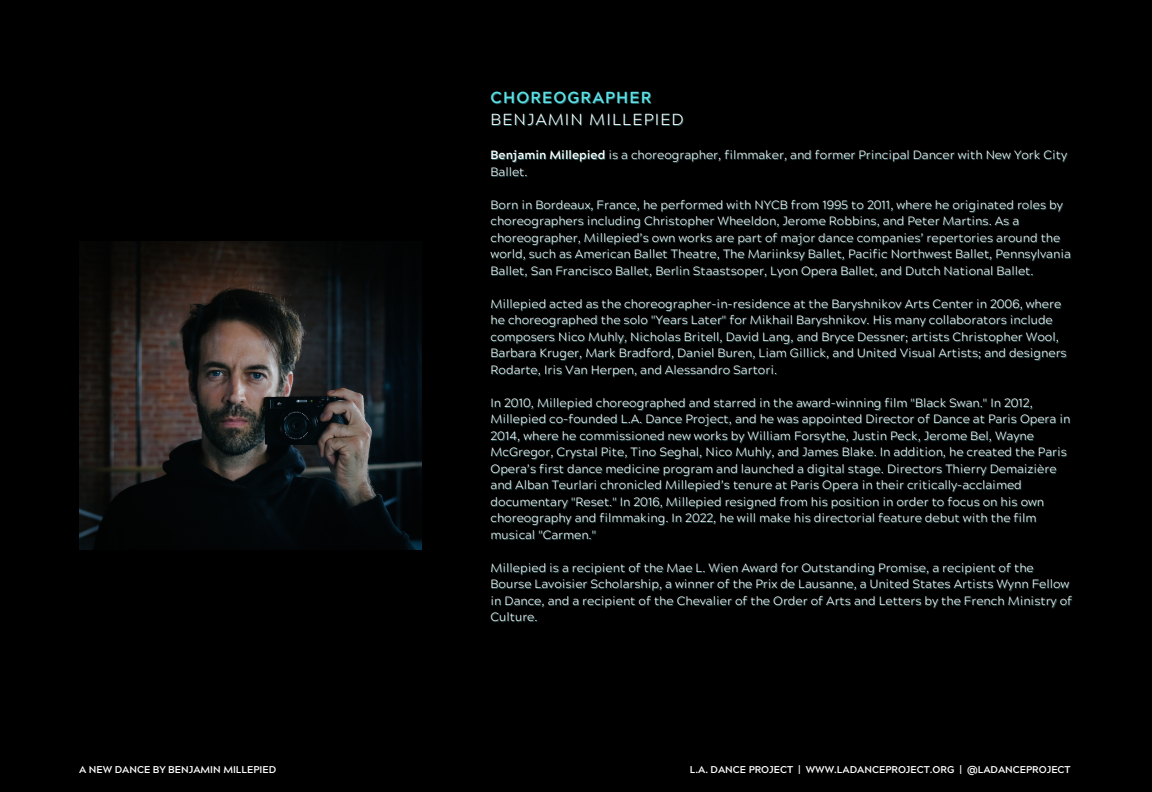
<style>
.page{position:relative;width:1152px;height:792px;background:#000}
.page>*{position:absolute;margin:0;border:0;box-sizing:border-box;transform-origin:0 0}
.t1{font:300 16px "Acherus Grotesque";letter-spacing:.07em;color:#fff}
.t2{font:700 16px "Acherus Grotesque";letter-spacing:.07em;color:#5ce1e6}
.t3{font:300 12px/16.5px "Acherus Grotesque";color:#fff}
.t4{font:700 9.8px "Acherus Grotesque";color:#fff}
.s1{font-weight:700}
</style>
<div class="page">
<img style="left:79px;top:242px;width:342px;height:308px">
<p class="t2" style="left:491px;top:91px;width:162px">CHOREOGRAPHER</p>
<p class="t1" style="left:491px;top:113px;width:195px">BENJAMIN MILLEPIED</p>
<p class="t3" style="left:491px;top:149px;width:578px"><span class="s1">Benjamin Millepied</span> is a choreographer, filmmaker, and former Principal Dancer with New York City<br>Ballet.</p>
<p class="t3" style="left:491px;top:198px;width:582px">Born in Bordeaux, France, he performed with NYCB from 1995 to 2011, where he originated roles by choreographers including Christopher Wheeldon, Jerome Robbins, and Peter Martins. As a choreographer, Millepied’s own works are part of major dance companies’ repertories around the world, such as American Ballet Theatre, The Mariinksy Ballet, Pacific Northwest Ballet, Pennsylvania Ballet, San Francisco Ballet, Berlin Staastsoper, Lyon Opera Ballet, and Dutch National Ballet.</p>
<p class="t3" style="left:491px;top:297px;width:578px">Millepied acted as the choreographer-in-residence at the Baryshnikov Arts Center in 2006, where he choreographed the solo "Years Later" for Mikhail Baryshnikov. His many collaborators include composers Nico Muhly, Nicholas Britell, David Lang, and Bryce Dessner; artists Christopher Wool, Barbara Kruger, Mark Bradford, Daniel Buren, Liam Gillick, and United Visual Artists; and designers Rodarte, Iris Van Herpen, and Alessandro Sartori.</p>
<p class="t3" style="left:491px;top:396px;width:581px">In 2010, Millepied choreographed and starred in the award-winning film "Black Swan." In 2012, Millepied co-founded L.A. Dance Project, and he was appointed Director of Dance at Paris Opera in 2014, where he commissioned new works by William Forsythe, Justin Peck, Jerome Bel, Wayne McGregor, Crystal Pite, Tino Seghal, Nico Muhly, and James Blake. In addition, he created the Paris Opera’s first dance medicine program and launched a digital stage. Directors Thierry Demaizière and Alban Teurlari chronicled Millepied’s tenure at Paris Opera in their critically-acclaimed documentary "Reset." In 2016, Millepied resigned from his position in order to focus on his own choreography and filmmaking. In 2022, he will make his directorial feature debut with the film musical "Carmen."</p>
<p class="t3" style="left:491px;top:561px;width:583px">Millepied is a recipient of the Mae L. Wien Award for Outstanding Promise, a recipient of the Bourse Lavoisier Scholarship, a winner of the Prix de Lausanne, a United States Artists Wynn Fellow in Dance, and a recipient of the Chevalier of the Order of Arts and Letters by the French Ministry of Culture.</p>
<p class="t4" style="left:79px;top:766px;width:199px">A NEW DANCE BY BENJAMIN MILLEPIED</p>
<p class="t4" style="left:690px;top:766px;width:382px">L.A. DANCE PROJECT | WWW.LADANCEPROJECT.ORG | @LADANCEPROJECT</p>
</div>
